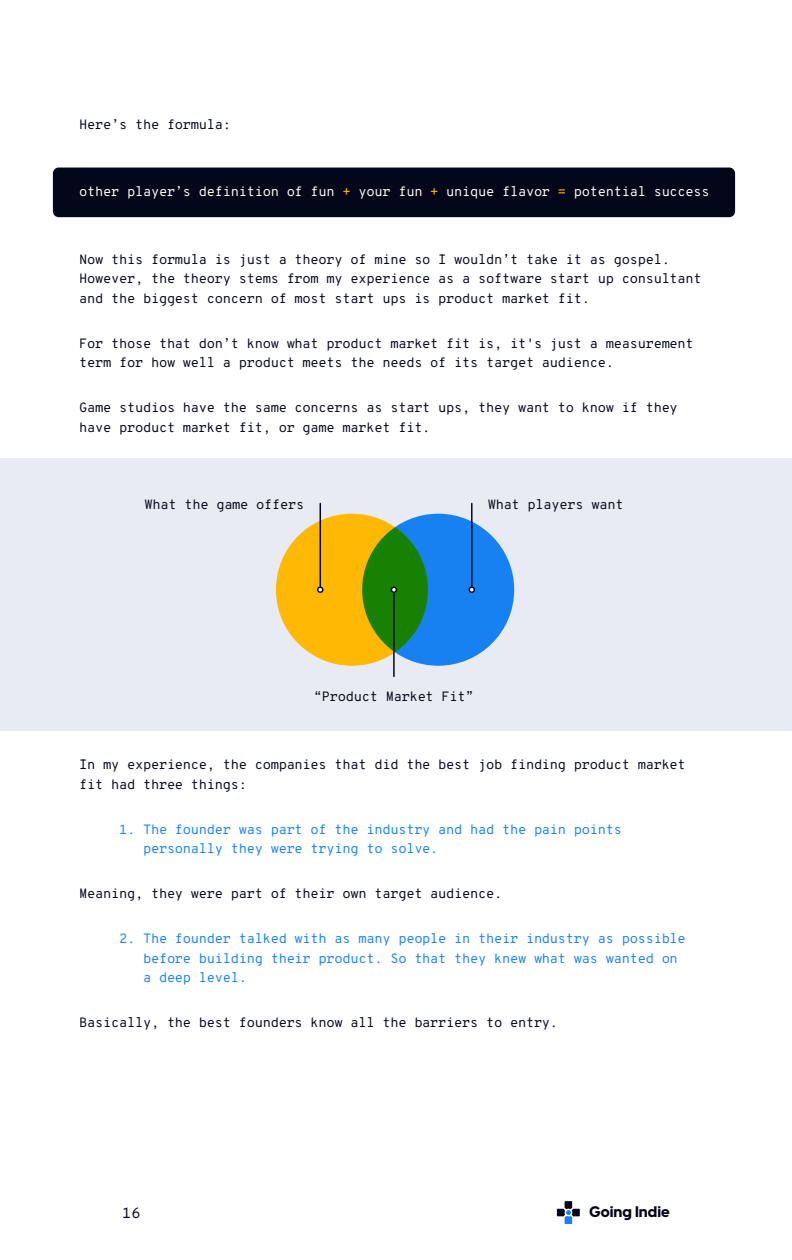
<style>
.page{position:relative;width:792px;height:1260px;background:#fff}
.page>*{position:absolute;margin:0;border:0;box-sizing:border-box;transform-origin:0 0}
.t1{font:800 15.15px "Visby CF";color:#040719}
.t2{font:300 15px "Overpass Mono";color:#040719}
.t3{font:300 13.5px/19.5px "Overpass Mono";letter-spacing:-.025em;color:#040719}
.t4{font:300 13.5px/19.5px "Overpass Mono";letter-spacing:-.025em;color:#1781ff}
.t5{font:300 13.5px "Overpass Mono";letter-spacing:-.025em;color:#fff}
.s1{color:#ffb803}
</style>
<div class="page">
<svg style="left:557px;top:1201px;width:23px;height:23px"></svg>
<div style="left:0;top:458px;width:792px;height:273px;background:#e9ebf2"></div>
<div style="left:53px;top:168px;width:682px;height:49px;background:#040719;border-radius:6px"></div>
<div style="left:276px;top:514px;width:152px;height:152px;background:#ffb803;border-radius:50%"></div>
<svg style="left:362px;top:514px;width:152px;height:152px;fill:#1781f2"></svg>
<hr style="left:393px;top:592px;width:2px;height:84px;background:#040719">
<hr style="left:471px;top:503px;width:2px;height:84px;background:#040719">
<hr style="left:320px;top:503px;width:1px;height:84px;background:#040719">
<div style="left:317px;top:586px;width:7px;height:7px;border:2px solid #040719;border-radius:50%"></div>
<div style="left:469px;top:586px;width:6px;height:7px;border:2px solid #040719;border-radius:50%"></div>
<div style="left:391px;top:586px;width:6px;height:7px;border:2px solid #040719;border-radius:50%"></div>
<p class="t3" style="left:79px;top:114px;width:153px">Here’s the formula:</p>
<p class="t5" style="left:79px;top:181px;width:632px">other player’s definition of fun <span class="s1">+</span> your fun <span class="s1">+</span> unique flavor <span class="s1">=</span> potential success</p>
<p class="t3" style="left:79px;top:249px;width:624px">Now this formula is just a theory of mine so I wouldn’t take it as gospel.<br>However, the theory stems from my experience as a software start up consultant and the biggest concern of most start ups is product market fit.</p>
<p class="t3" style="left:79px;top:333px;width:616px">For those that don’t know what product market fit is, it's just a measurement term for how well a product meets the needs of its target audience.</p>
<p class="t3" style="left:79px;top:397px;width:600px">Game studios have the same concerns as start ups, they want to know if they have product market fit, or game market fit.</p>
<p class="t3" style="left:145px;top:494px;width:161px">What the game offers</p>
<p class="t3" style="left:488px;top:494px;width:137px">What players want</p>
<p class="t3" style="left:314px;top:686px;width:161px">“Product Market Fit”</p>
<p class="t3" style="left:79px;top:754px;width:608px">In my experience, the companies that did the best job finding product market fit had three things:</p>
<p class="t4" style="left:143px;top:819px;width:481px;text-indent:-24px">1. The founder was part of the industry and had the pain points personally they were trying to solve.</p>
<p class="t3" style="left:79px;top:883px;width:425px">Meaning, they were part of their own target audience.</p>
<p class="t4" style="left:143px;top:928px;width:544px;text-indent:-24px">2. The founder talked with as many people in their industry as possible before building their product. So that they knew what was wanted on a deep level.</p>
<p class="t3" style="left:79px;top:1012px;width:481px">Basically, the best founders know all the barriers to entry.</p>
<p class="t2" style="left:122px;top:1200px;width:20px">16</p>
<p class="t1" style="left:589px;top:1199px;width:82px">Going Indie</p>
</div>
